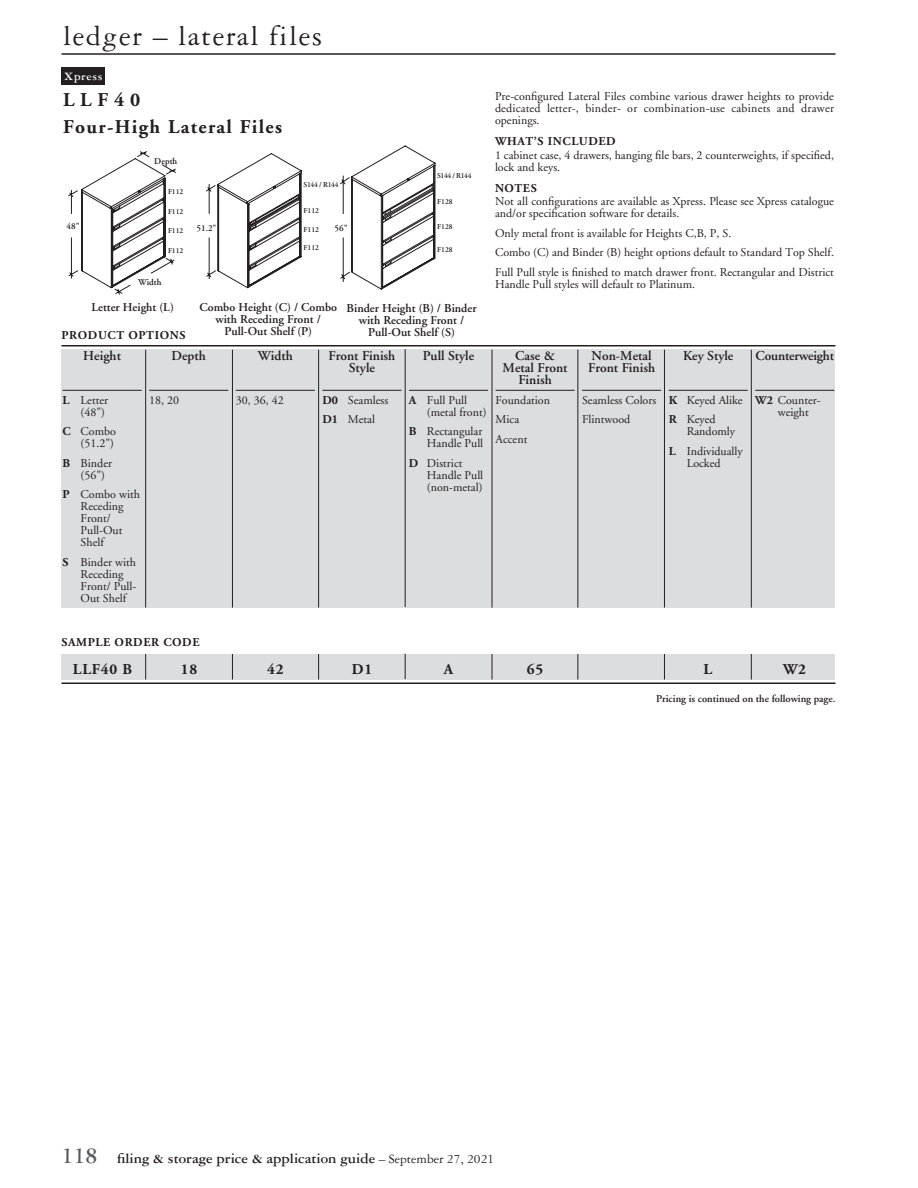
<style>
.page{position:relative;width:918px;height:1188px;background:#fff}
.page>*{position:absolute;margin:0;border:0;box-sizing:border-box;transform-origin:0 0}
.t1{font:30px "Garamond Three";letter-spacing:.05em;color:#231f20}
.t2{font:700 19.5px/27px "Adobe Garamond";letter-spacing:.07em;color:#231f20}
.t3{font:700 15px "Garamond Three";color:#231f20}
.t4{font:700 15px "Adobe Garamond";letter-spacing:.05em;color:#231f20}
.t5{font:600 13.5px/12px "Adobe Garamond";color:#231f20;text-align:center}
.t6{font:12px/12px "Adobe Garamond";color:#231f20}
.t7{font:600 12px/12px "Adobe Garamond";color:#231f20;text-align:center}
.t8{font:700 12px "Adobe Garamond";letter-spacing:.05em;color:#231f20}
.t9{font:700 12px "Garamond Three";letter-spacing:.05em;color:#fff}
.t10{font:600 10.5px "Adobe Garamond";color:#231f20}
.t11{font:600 9px "Adobe Garamond";color:#231f20}
.t12{font:600 7.5px "Adobe Garamond";color:#231f20}
.t13{font:600 7.5px "Adobe Garamond";letter-spacing:-.04em;color:#231f20}
.t14{font:600 7.5px "Adobe Garamond";letter-spacing:-.05em;color:#231f20}
.s1{font-weight:700}
.s2{font-size:24px;color:#58595b}
.s3{font-weight:400;font-size:13.5px}
</style>
<div class="page">
<hr style="left:62px;top:53px;width:774px;height:2px;background:#231f20">
<svg style="left:68px;top:146px;width:367px;height:149px"></svg>
<div style="left:62px;top:350px;width:774px;height:258px;background:#dcddde"></div>
<hr style="left:63px;top:390px;width:79px;height:1px;background:#231f20">
<hr style="left:149px;top:390px;width:79px;height:1px;background:#231f20">
<hr style="left:236px;top:390px;width:79px;height:1px;background:#231f20">
<hr style="left:322px;top:390px;width:79px;height:1px;background:#231f20">
<hr style="left:409px;top:390px;width:79px;height:1px;background:#231f20">
<hr style="left:496px;top:390px;width:79px;height:1px;background:#231f20">
<hr style="left:582px;top:390px;width:79px;height:1px;background:#231f20">
<hr style="left:669px;top:390px;width:79px;height:1px;background:#231f20">
<hr style="left:755px;top:390px;width:79px;height:1px;background:#231f20">
<hr style="left:62px;top:345px;width:774px;height:1px;background:#231f20">
<hr style="left:145px;top:350px;width:1px;height:258px;background:#231f20">
<hr style="left:232px;top:350px;width:1px;height:258px;background:#231f20">
<hr style="left:664px;top:350px;width:1px;height:258px;background:#231f20">
<hr style="left:578px;top:350px;width:1px;height:258px;background:#231f20">
<hr style="left:318px;top:350px;width:1px;height:258px;background:#231f20">
<hr style="left:405px;top:349px;width:1px;height:258px;background:#231f20">
<hr style="left:492px;top:350px;width:1px;height:258px;background:#231f20">
<hr style="left:751px;top:350px;width:1px;height:258px;background:#231f20">
<div style="left:62px;top:68px;width:43px;height:18px;background:#231f20"></div>
<hr style="left:62px;top:682px;width:774px;height:2px;background:#231f20">
<div style="left:62px;top:654px;width:774px;height:26px;background:#dcddde"></div>
<svg style="left:145px;top:654px;width:1px;height:25px"></svg>
<svg style="left:232px;top:654px;width:1px;height:26px"></svg>
<svg style="left:318px;top:654px;width:1px;height:25px"></svg>
<svg style="left:405px;top:654px;width:1px;height:25px"></svg>
<svg style="left:578px;top:654px;width:1px;height:25px"></svg>
<svg style="left:492px;top:654px;width:1px;height:25px"></svg>
<svg style="left:664px;top:654px;width:1px;height:25px"></svg>
<svg style="left:751px;top:654px;width:1px;height:25px"></svg>
<h1 class="t1" style="left:63px;top:20px;width:261px">ledger – lateral files</h1>
<p class="t9" style="left:64px;top:70px;width:40px">Xpress</p>
<h2 class="t2" style="left:63px;top:86px;width:221px">LLF40<br>Four-High Lateral Files</h2>
<p class="t11" style="left:154px;top:156px;width:24px">Depth</p>
<p class="t13" style="left:304px;top:180px;width:37px">S144 / R144</p>
<p class="t12" style="left:304px;top:206px;width:17px">F112</p>
<p class="t12" style="left:304px;top:225px;width:17px">F112</p>
<p class="t12" style="left:304px;top:244px;width:17px">F112</p>
<p class="t12" style="left:168px;top:187px;width:17px">F112</p>
<p class="t12" style="left:168px;top:207px;width:17px">F112</p>
<p class="t12" style="left:168px;top:226px;width:17px">F112</p>
<p class="t12" style="left:168px;top:246px;width:17px">F112</p>
<p class="t11" style="left:67px;top:221px;width:15px">48"</p>
<p class="t11" style="left:197px;top:223px;width:22px">51.2"</p>
<p class="t11" style="left:335px;top:223px;width:15px">56"</p>
<p class="t11" style="left:138px;top:277px;width:25px">Width</p>
<p class="t14" style="left:437px;top:172px;width:36px">S144 / R144</p>
<p class="t12" style="left:437px;top:198px;width:17px">F128</p>
<p class="t12" style="left:437px;top:223px;width:17px">F128</p>
<p class="t12" style="left:437px;top:245px;width:17px">F128</p>
<p class="t7" style="left:91px;top:302px;width:84px">Letter Height (L)</p>
<p class="t7" style="left:199px;top:302px;width:139px">Combo Height (C) / Combo with Receding Front /<br>Pull-Out Shelf (P)</p>
<p class="t7" style="left:347px;top:302px;width:131px">Binder Height (B) / Binder with Receding Front /<br>Pull-Out Shelf (S)</p>
<p class="t8" style="left:62px;top:328px;width:125px">PRODUCT OPTIONS</p>
<p class="t5" style="left:83px;top:350px;width:39px">Height</p>
<p class="t6" style="left:63px;top:395px;width:47px;text-align:right"><span class="s1">L</span> Letter (48")</p>
<p class="t6" style="left:63px;top:426px;width:55px;text-align:right"><span class="s1">C</span> Combo (51.2")</p>
<p class="t6" style="left:81px;top:458px;width:33px;text-indent:-18px"><span class="s1">B</span> Binder (56")</p>
<p class="t6" style="left:81px;top:489px;width:61px;text-indent:-18px"><span class="s1">P</span> Combo with<br>Receding<br>Front/<br>Pull-Out<br>Shelf</p>
<p class="t6" style="left:81px;top:557px;width:57px;text-indent:-18px"><span class="s1">S</span> Binder with<br>Receding<br>Front/ Pull-<br>Out Shelf</p>
<p class="t5" style="left:172px;top:350px;width:36px">Depth</p>
<p class="t6" style="left:149px;top:395px;width:31px">18, 20</p>
<p class="t5" style="left:258px;top:350px;width:36px">Width</p>
<p class="t6" style="left:236px;top:395px;width:49px">30, 36, 42</p>
<p class="t5" style="left:328px;top:350px;width:68px">Front Finish<br>Style</p>
<p class="t6" style="left:322px;top:391px;width:67px;line-height:19.5px"><span class="s1">D0</span> Seamless<br><span class="s1">D1</span> Metal</p>
<p class="t5" style="left:423px;top:350px;width:53px">Pull Style</p>
<p class="t6" style="left:427px;top:395px;width:61px;text-indent:-18px"><span class="s1">A</span> Full Pull (metal front)</p>
<p class="t6" style="left:409px;top:426px;width:76px;text-align:right"><span class="s1">B</span> Rectangular<br>Handle Pull</p>
<p class="t6" style="left:427px;top:458px;width:58px;text-indent:-18px"><span class="s1">D</span> District<br>Handle Pull (non-metal)</p>
<p class="t6" style="left:495px;top:91px;width:340px;text-align:justify">Pre-configured Lateral Files combine various drawer heights to provide dedicated letter-, binder- or combination-use cabinets and drawer openings.</p>
<p class="t8" style="left:495px;top:135px;width:122px">WHAT’S INCLUDED</p>
<p class="t6" style="left:495px;top:149px;width:341px">1 cabinet case, 4 drawers, hanging file bars, 2 counterweights, if specified, lock and keys.</p>
<p class="t8" style="left:495px;top:181px;width:43px">NOTES</p>
<p class="t6" style="left:495px;top:196px;width:340px">Not all configurations are available as Xpress. Please see Xpress catalogue and/or specification software for details.</p>
<p class="t6" style="left:495px;top:224px;width:340px;line-height:19.5px">Only metal front is available for Heights C,B, P, S.<br>Combo (C) and Binder (B) height options default to Standard Top Shelf.<br>Full Pull style is finished to match drawer front. Rectangular and District</p>
<p class="t6" style="left:495px;top:278px;width:200px">Handle Pull styles will default to Platinum.</p>
<p class="t5" style="left:503px;top:350px;width:66px">Case &amp;<br>Metal Front<br>Finish</p>
<p class="t6" style="left:496px;top:391px;width:56px;line-height:19.5px">Foundation<br>Mica<br>Accent</p>
<p class="t5" style="left:588px;top:350px;width:68px;text-align:left">Non-Metal<br>Front Finish</p>
<p class="t6" style="left:582px;top:391px;width:76px;line-height:19.5px">Seamless Colors<br>Flintwood</p>
<p class="t5" style="left:683px;top:350px;width:52px">Key Style</p>
<p class="t6" style="left:669px;top:391px;width:76px;line-height:19.5px"><span class="s1">K</span> Keyed Alike<br><span class="s1">R</span> Keyed</p>
<p class="t6" style="left:669px;top:422px;width:76px;line-height:19.5px;text-indent:18px">Randomly<br><span class="s1">L</span> Individually</p>
<p class="t6" style="left:687px;top:458px;width:35px">Locked</p>
<p class="t5" style="left:756px;top:350px;width:80px">Counterweight</p>
<p class="t6" style="left:778px;top:395px;width:44px;text-indent:-23px"><span class="s1">W2</span> Counter&shy;weight</p>
<p class="t8" style="left:62px;top:635px;width:140px">SAMPLE ORDER CODE</p>
<p class="t4" style="left:73px;top:661px;width:61px">LLF40 B</p>
<p class="t4" style="left:181px;top:661px;width:18px">18</p>
<p class="t4" style="left:267px;top:661px;width:18px">42</p>
<p class="t4" style="left:352px;top:661px;width:22px">D1</p>
<p class="t4" style="left:444px;top:661px;width:11px">A</p>
<p class="t4" style="left:527px;top:661px;width:18px">65</p>
<p class="t4" style="left:704px;top:661px;width:10px">L</p>
<p class="t4" style="left:783px;top:661px;width:24px">W2</p>
<p class="t10" style="left:656px;top:693px;width:181px">Pricing is continued on the following page.</p>
<p class="t3" style="left:62px;top:1150px;width:434px"><span class="s2">118</span> filing &amp; storage price &amp; application guide <span class="s3">– September 27, 2021</span></p>
</div>
